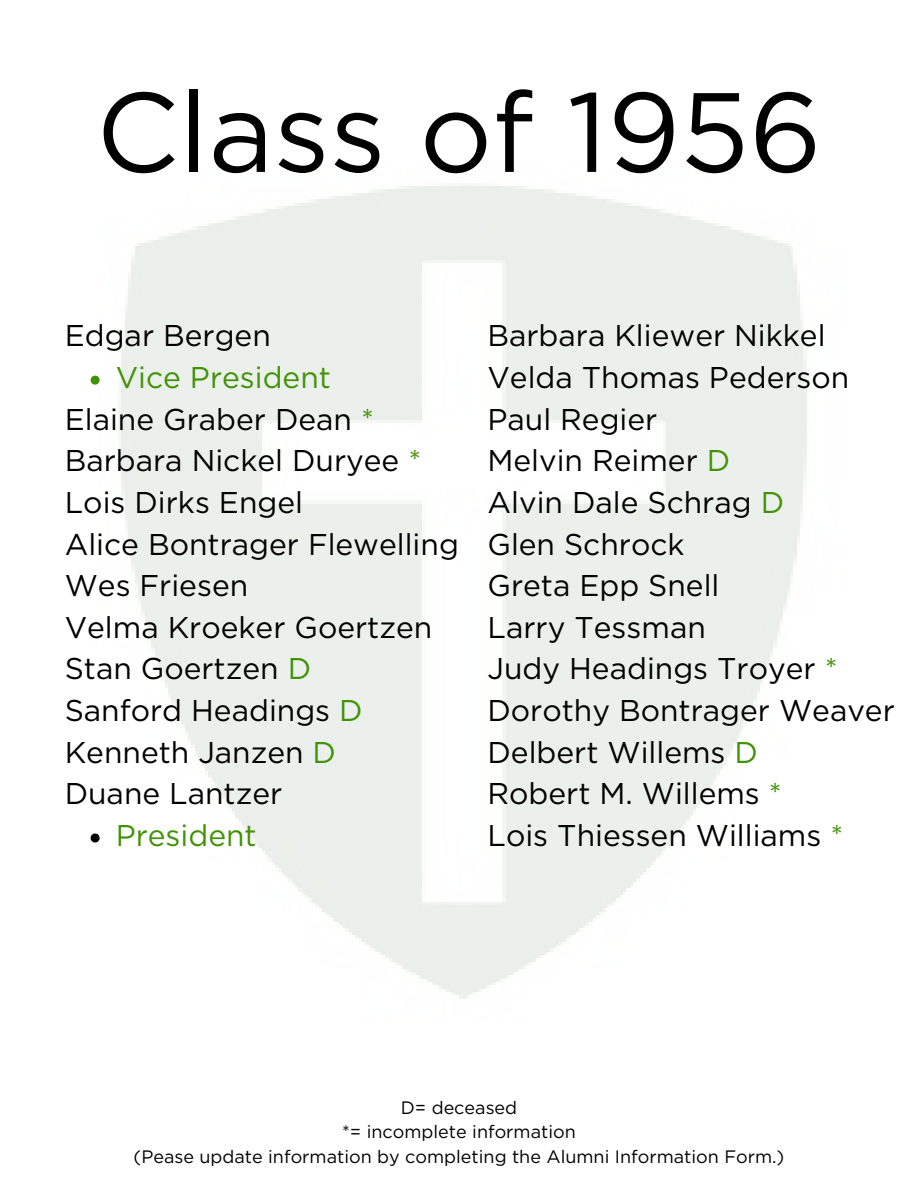
<style>
.page{position:relative;width:918px;height:1188px;background:#fff}
.page>*{position:absolute;margin:0;border:0;box-sizing:border-box;transform-origin:0 0}
.t1{font:112.5px "Gotham";color:#000}
.t2{font:30px/41.7px "Gotham";color:#000}
.t3{font:30px "Gotham";color:#429207}
.t4{font:18px "Gotham";color:#000}
.s1{color:#429207}
</style>
<div class="page">
<svg style="left:91px;top:376px;width:9px;height:9px"></svg>
<svg style="left:91px;top:834px;width:9px;height:9px"></svg>
<h1 class="t1" style="left:96px;top:70px;width:727px">Class of 1956</h1>
<h2 class="t2" style="left:65px;top:314px;width:208px">Edgar Bergen</h2>
<p class="t3" style="left:116px;top:361px;width:217px">Vice President</p>
<h2 class="t2" style="left:65px;top:398px;width:396px">Elaine Graber Dean <span class="s1">*<br></span>Barbara Nickel Duryee <span class="s1">*<br></span>Lois Dirks Engel<br>Alice Bontrager Flewelling<br>Wes Friesen<br>Velma Kroeker Goertzen<br>Stan Goertzen <span class="s1">D<br></span>Sanford Headings <span class="s1">D<br></span>Kenneth Janzen <span class="s1">D<br></span>Duane Lantzer</h2>
<p class="t3" style="left:116px;top:819px;width:143px">President</p>
<p class="t2" style="left:487px;top:314px;width:409px">Barbara Kliewer Nikkel<br>Velda Thomas Pederson<br>Paul Regier<br>Melvin Reimer <span class="s1">D<br></span>Alvin Dale Schrag <span class="s1">D<br></span>Glen Schrock<br>Greta Epp Snell<br>Larry Tessman<br>Judy Headings Troyer <span class="s1">*<br></span>Dorothy Bontrager Weaver<br>Delbert Willems <span class="s1">D<br></span>Robert M. Willems <span class="s1">*<br></span>Lois Thiessen Williams <span class="s1">*</span></p>
<p class="t4" style="left:401px;top:1097px;width:118px">D= deceased</p>
<h2 class="t4" style="left:342px;top:1122px;width:235px">*= incomplete information</h2>
<p class="t4" style="left:134px;top:1147px;width:652px">(Pease update information by completing the Alumni Information Form.)</p>
</div>
